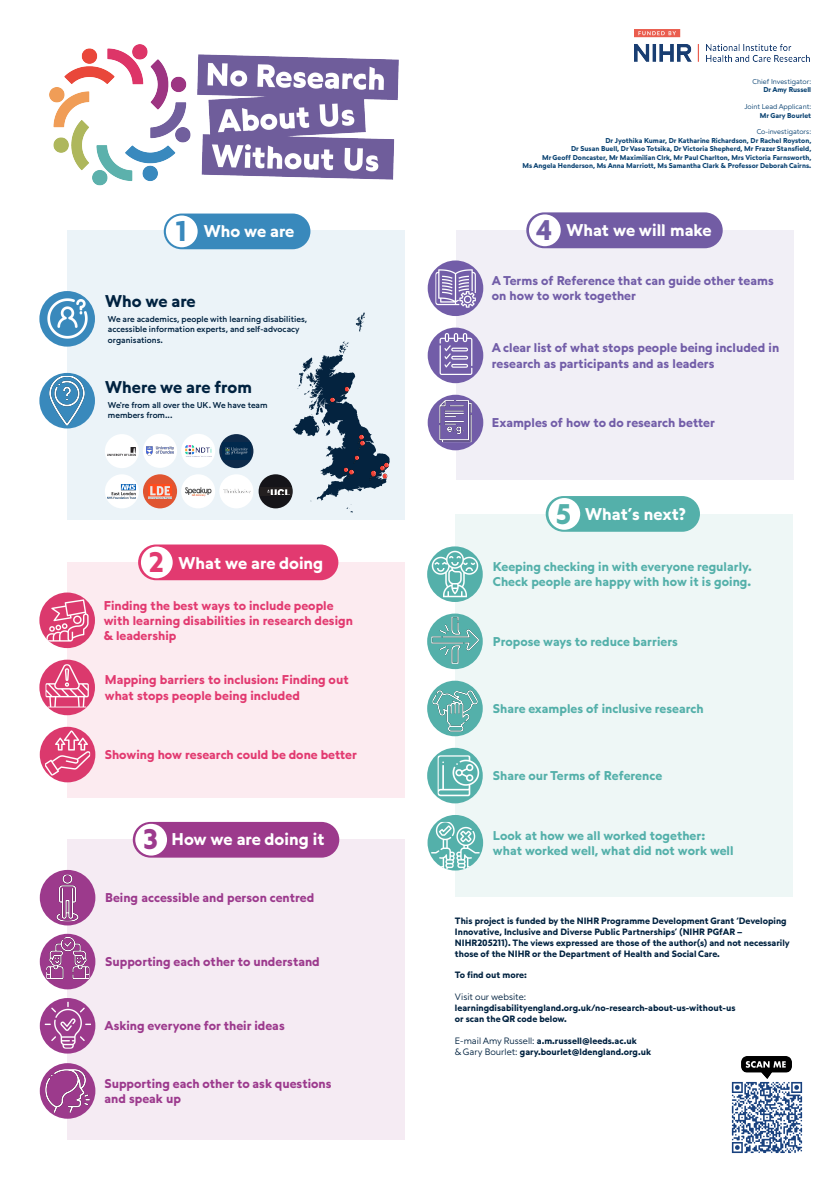
<style>
.page{position:relative;width:835px;height:1180px;background:#fff}
.page>*{position:absolute;margin:0;border:0;box-sizing:border-box;transform-origin:0 0}
.t1{font:28px "Seitu";color:#3989bc}
.t2{font:28px "Seitu";color:#e23a70}
.t3{font:28px "Seitu";color:#9c3a8d}
.t4{font:28px "Seitu";color:#54b0aa}
.t5{font:28px "Seitu";color:#725ca4}
.t6{font:16.8px "Seitu";color:#fff}
.t7{font:16.8px "Seitu";color:#002240}
.t8{font:12.6px/15.1px "Seitu";color:#54b0aa}
.t9{font:12.6px/15.1px "Seitu";color:#e23a70}
.t10{font:12.6px/15.1px "Seitu";color:#725da8}
.t11{font:12.6px/15.1px "Seitu";color:#9c3a8d}
.t12{font:9.1px/10.9px "Seitu";color:#002240}
.t13{font:8.4px/10.1px "Seitu";color:#002240}
.t14{font:7px "Seitu";color:#0c4473}
</style>
<div class="page">
<div style="left:455px;top:230px;width:338px;height:250px;background:#f1eff6"></div>
<div style="left:455px;top:514px;width:337px;height:383px;background:#eef7f6"></div>
<div style="left:67px;top:562px;width:338px;height:236px;background:#fcebf0"></div>
<div style="left:67px;top:840px;width:338px;height:299px;background:#f5ebf3"></div>
<div style="left:67px;top:230px;width:338px;height:290px;background:#ebf3f8"></div>
<div style="left:40px;top:870px;width:55px;height:55px;background:#9c3a8c;border-radius:50%"></div>
<img style="left:44px;top:874px;width:47px;height:47px">
<div style="left:133px;top:822px;width:206px;height:35px;background:#9c3a8c;border-radius:18px"></div>
<div style="left:164px;top:213px;width:146px;height:36px;background:#3989bc;border-radius:18px"></div>
<div style="left:39px;top:291px;width:56px;height:56px;background:#3989bc;border-radius:50%"></div>
<div style="left:39px;top:373px;width:56px;height:55px;background:#3989bc;border-radius:50%"></div>
<img style="left:42px;top:376px;width:50px;height:49px">
<div style="left:138px;top:544px;width:200px;height:36px;background:#e23a70;border-radius:18px"></div>
<div style="left:545px;top:496px;width:154px;height:36px;background:#54b0aa;border-radius:18px"></div>
<svg style="left:427px;top:546px;width:55px;height:56px"></svg>
<div style="left:427px;top:613px;width:55px;height:56px;background:#54b0aa;border-radius:50%"></div>
<img style="left:431px;top:617px;width:47px;height:47px">
<div style="left:427px;top:680px;width:55px;height:56px;background:#54b0aa;border-radius:50%"></div>
<img style="left:432px;top:688px;width:45px;height:45px">
<div style="left:427px;top:748px;width:55px;height:55px;background:#54b0aa;border-radius:50%"></div>
<img style="left:437px;top:755px;width:44px;height:44px">
<div style="left:427px;top:815px;width:56px;height:55px;background:#54b0aa;border-radius:50%"></div>
<img style="left:431px;top:822px;width:48px;height:48px">
<div style="left:40px;top:934px;width:55px;height:55px;background:#9c3a8c;border-radius:50%"></div>
<img style="left:46px;top:937px;width:43px;height:42px">
<div style="left:40px;top:1063px;width:55px;height:55px;background:#9c3a8c;border-radius:50%"></div>
<img style="left:45px;top:1069px;width:45px;height:43px">
<div style="left:40px;top:727px;width:55px;height:55px;background:#db396d;border-radius:50%"></div>
<img style="left:45px;top:730px;width:45px;height:45px">
<svg style="left:39px;top:659px;width:56px;height:56px"></svg>
<img style="left:45px;top:664px;width:44px;height:43px">
<img style="left:49px;top:44px;width:350px;height:142px">
<svg style="left:356px;top:312px;width:9px;height:20px"></svg>
<div style="left:105px;top:434px;width:34px;height:34px;background:#fff;border-radius:50%"></div>
<img style="left:108px;top:447px;width:27px;height:8px">
<div style="left:143px;top:434px;width:34px;height:34px;background:#fff;border-radius:50%"></div>
<img style="left:146px;top:446px;width:28px;height:10px">
<img style="left:634px;top:30px;width:175px;height:31px">
<div style="left:105px;top:474px;width:34px;height:34px;background:#fff;border-radius:50%"></div>
<img style="left:108px;top:484px;width:28px;height:14px">
<svg style="left:293px;top:341px;width:97px;height:171px"></svg>
<div style="left:143px;top:474px;width:34px;height:34px;background:#e05531;border-radius:50%"></div>
<img style="left:148px;top:484px;width:24px;height:14px">
<div style="left:181px;top:434px;width:34px;height:34px;background:#fff;border-radius:50%"></div>
<img style="left:185px;top:445px;width:26px;height:10px">
<div style="left:181px;top:474px;width:34px;height:34px;background:#fff;border-radius:50%"></div>
<img style="left:185px;top:487px;width:27px;height:9px">
<svg style="left:219px;top:434px;width:34px;height:34px"></svg>
<img style="left:222px;top:442px;width:28px;height:17px">
<div style="left:219px;top:474px;width:34px;height:34px;background:#fff;border-radius:50%"></div>
<img style="left:224px;top:489px;width:26px;height:4px">
<div style="left:258px;top:474px;width:35px;height:34px;background:#151419;border-radius:50%"></div>
<img style="left:260px;top:487px;width:31px;height:8px">
<div style="left:427px;top:260px;width:56px;height:56px;background:#725da8;border-radius:50%"></div>
<img style="left:435px;top:268px;width:41px;height:40px">
<div style="left:526px;top:212px;width:196px;height:36px;background:#725ca4;border-radius:18px"></div>
<div style="left:427px;top:328px;width:56px;height:55px;background:#725da8;border-radius:50%"></div>
<div style="left:427px;top:395px;width:56px;height:55px;background:#725da8;border-radius:50%"></div>
<img style="left:434px;top:400px;width:42px;height:42px">
<div style="left:39px;top:592px;width:56px;height:56px;background:#db396d;border-radius:50%"></div>
<img style="left:45px;top:598px;width:44px;height:44px">
<div style="left:166px;top:215px;width:32px;height:32px;background:#fff;border-radius:50%"></div>
<div style="left:141px;top:546px;width:32px;height:32px;background:#fff;border-radius:50%"></div>
<div style="left:135px;top:824px;width:32px;height:31px;background:#fff;border-radius:50%"></div>
<div style="left:548px;top:498px;width:32px;height:32px;background:#fff;border-radius:50%"></div>
<div style="left:529px;top:214px;width:31px;height:32px;background:#fff;border-radius:50%"></div>
<img style="left:731px;top:1078px;width:72px;height:76px">
<div style="left:40px;top:998px;width:55px;height:55px;background:#9c3a8c;border-radius:50%"></div>
<img style="left:44px;top:1002px;width:47px;height:46px">
<img style="left:741px;top:1056px;width:50px;height:22px">
<img style="left:46px;top:298px;width:42px;height:42px">
<img style="left:435px;top:333px;width:41px;height:41px">
<img style="left:431px;top:551px;width:47px;height:46px">
<p class="t1" style="left:175px;top:214px;width:13px">1</p>
<p class="t6" style="left:204px;top:221px;width:92px">Who we are</p>
<p class="t7" style="left:105px;top:291px;width:92px">Who we are</p>
<p class="t13" style="left:108px;top:314px;width:201px">We are academics, people with learning disabilities, accessible information experts, and self-advocacy organisations.</p>
<p class="t7" style="left:105px;top:377px;width:148px">Where we are from</p>
<p class="t13" style="left:108px;top:400px;width:161px">We're from all over the UK. We have team</p>
<p class="t13" style="left:108px;top:410px;width:66px">members from...</p>
<p class="t14" style="left:752px;top:77px;width:60px">Chief Investigator:</p>
<p class="t14" style="left:763px;top:86px;width:49px">Dr Amy Russell</p>
<p class="t14" style="left:744px;top:102px;width:68px">Joint Lead Applicant:</p>
<p class="t14" style="left:759px;top:111px;width:53px">Mr Gary Bourlet</p>
<p class="t14" style="left:756px;top:128px;width:56px">Co-investigators:</p>
<p class="t14" style="left:605px;top:136px;width:207px">Dr Jyothika Kumar, Dr Katharine Richardson, Dr Rachel Royston,</p>
<p class="t14" style="left:571px;top:144px;width:241px">Dr Susan Buell, Dr Vaso Totsika, Dr Victoria Shepherd, Mr Frazer Stansfield,</p>
<p class="t14" style="left:542px;top:153px;width:270px">Mr Geoff Doncaster, Mr Maximilian Clrk, Mr Paul Charlton, Mrs Victoria Farnsworth,</p>
<p class="t14" style="left:522px;top:161px;width:290px">Ms Angela Henderson, Ms Anna Marriott, Ms Samantha Clark &amp; Professor Deborah Cairns.</p>
<p class="t5" style="left:536px;top:213px;width:18px">4</p>
<p class="t6" style="left:566px;top:220px;width:147px">What we will make</p>
<p class="t10" style="left:492px;top:273px;width:283px">A Terms of Reference that can guide other teams on how to work together</p>
<p class="t10" style="left:492px;top:340px;width:289px">A clear list of what stops people being included in research as participants and as leaders</p>
<p class="t10" style="left:492px;top:415px;width:224px">Examples of how to do research better</p>
<p class="t4" style="left:556px;top:496px;width:17px">5</p>
<p class="t6" style="left:585px;top:503px;width:102px">What’s next?</p>
<p class="t2" style="left:149px;top:545px;width:17px">2</p>
<p class="t6" style="left:178px;top:552px;width:146px">What we are doing</p>
<p class="t8" style="left:493px;top:559px;width:260px">Keeping checking in with everyone regularly.<br>Check people are happy with how it is going.</p>
<p class="t9" style="left:104px;top:597px;width:231px">Finding the best ways to include people</p>
<p class="t9" style="left:104px;top:613px;width:251px">with learning disabilities in research design</p>
<p class="t9" style="left:104px;top:628px;width:74px">&amp; leadership</p>
<p class="t9" style="left:105px;top:672px;width:245px">Mapping barriers to inclusion: Finding out what stops people being included</p>
<p class="t9" style="left:105px;top:746px;width:254px">Showing how research could be done better</p>
<p class="t3" style="left:143px;top:822px;width:16px">3</p>
<p class="t6" style="left:171px;top:829px;width:155px">How we are doing it</p>
<p class="t11" style="left:105px;top:890px;width:210px">Being accessible and person centred</p>
<p class="t11" style="left:105px;top:954px;width:216px">Supporting each other to understand</p>
<p class="t11" style="left:104px;top:1017px;width:182px">Asking everyone for their ideas</p>
<p class="t11" style="left:104px;top:1075px;width:228px">Supporting each other to ask questions and speak up</p>
<p class="t8" style="left:493px;top:634px;width:186px">Propose ways to reduce barriers</p>
<p class="t8" style="left:493px;top:701px;width:212px">Share examples of inclusive research</p>
<p class="t8" style="left:493px;top:768px;width:171px">Share our Terms of Reference</p>
<p class="t8" style="left:493px;top:827px;width:214px">Look at how we all worked together:</p>
<p class="t8" style="left:493px;top:843px;width:242px">what worked well, what did not work well</p>
<p class="t12" style="left:455px;top:915px;width:333px">This project is funded by the NIHR Programme Development Grant ‘Developing</p>
<p class="t12" style="left:455px;top:926px;width:336px">Innovative, Inclusive and Diverse Public Partnerships’ (NIHR PGfAR –<br>NIHR205211). The views expressed are those of the author(s) and not necessarily those of the NIHR or the Department of Health and Social Care.</p>
<p class="t12" style="left:455px;top:969px;width:73px">To find out more:</p>
<p class="t12" style="left:455px;top:991px;width:73px">Visit our website:</p>
<p class="t12" style="left:455px;top:1002px;width:282px">learningdisabilityengland.org.uk/no-research-about-us-without-us</p>
<p class="t12" style="left:455px;top:1013px;width:113px">or scan the QR code below.</p>
<p class="t12" style="left:455px;top:1035px;width:183px">E-mail Amy Russell: a.m.russell@leeds.ac.uk</p>
<p class="t12" style="left:455px;top:1046px;width:197px">&amp; Gary Bourlet: gary.bourlet@ldengland.org.uk</p>
</div>
